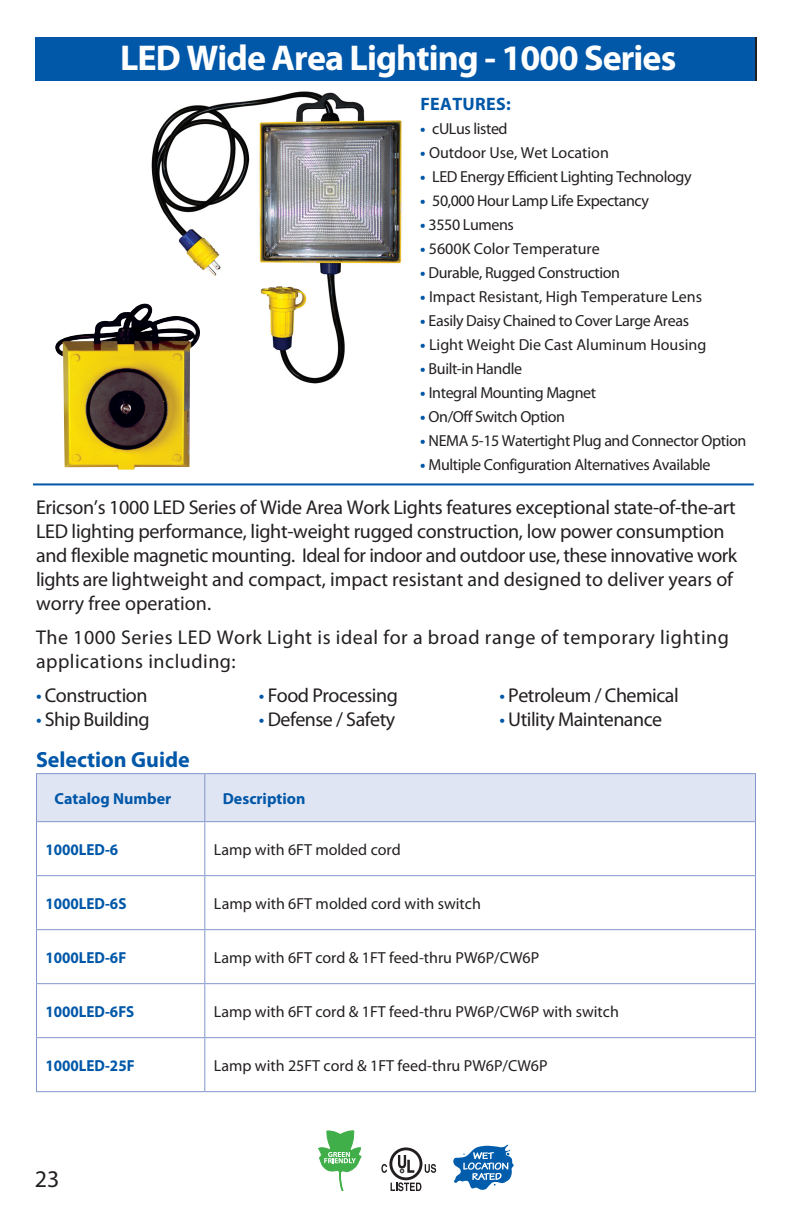
<style>
.page{position:relative;width:792px;height:1224px;background:#fff}
.page>*{position:absolute;margin:0;border:0;box-sizing:border-box;transform-origin:0 0}
.t1{font:700 40px "Myriad Pro";color:#fff}
.t2{font:700 36px "Myriad Pro";letter-spacing:-.025em;color:#fff}
.t3{font:24px "Myriad Pro";color:#231f20}
.t4{font:700 22px "Myriad Pro";color:#0157a8}
.t5{font:20px/24px "Myriad Pro";letter-spacing:-.015em;color:#231f20}
.t6{font:20px/24px "Myriad Pro";letter-spacing:.025em;color:#231f20}
.t7{font:700 18px "Myriad Pro";letter-spacing:.02em;color:#0157a8}
.t8{font:16px "Myriad Pro";letter-spacing:-.025em;color:#231f20}
.t9{font:16px "Myriad Pro";color:#231f20}
.t10{font:700 16px "Myriad Pro";color:#0157a8;scale:.94 1}
.t11{font:700 16px "Myriad Pro";color:#0157a8}
.s1{font-weight:700;color:#0157a8}
.s2{color:#0157a8}
</style>
<div class="page">
<div style="left:36px;top:37px;width:719px;height:43px;background:#0157a8"></div>
<hr style="left:33px;top:483px;width:721px;height:2px;background:#0157a8">
<svg style="left:318px;top:1130px;width:43px;height:61px"></svg>
<svg style="left:453px;top:1145px;width:61px;height:45px"></svg>
<svg style="left:381px;top:1147px;width:55px;height:44px"></svg>
<img style="left:151px;top:91px;width:251px;height:293px">
<img style="left:55px;top:304px;width:146px;height:166px">
<div style="left:37px;top:774px;width:718px;height:47px;background:#e0e5f3"></div>
<svg style="left:37px;top:822px;width:718px;height:269px"></svg>
<hr style="left:36px;top:773px;width:169px;height:1px;background:#8295cb">
<hr style="left:36px;top:774px;width:1px;height:47px;background:#8295cb">
<hr style="left:205px;top:773px;width:551px;height:1px;background:#8295cb">
<hr style="left:204px;top:774px;width:1px;height:47px;background:#8295cb">
<hr style="left:755px;top:774px;width:1px;height:47px;background:#8295cb">
<hr style="left:36px;top:821px;width:169px;height:1px;background:#8295cb">
<hr style="left:36px;top:822px;width:1px;height:53px;background:#8295cb">
<hr style="left:205px;top:821px;width:551px;height:1px;background:#8295cb">
<hr style="left:204px;top:822px;width:1px;height:53px;background:#8295cb">
<hr style="left:755px;top:822px;width:1px;height:53px;background:#8295cb">
<hr style="left:36px;top:875px;width:169px;height:1px;background:#8295cb">
<hr style="left:36px;top:876px;width:1px;height:53px;background:#8295cb">
<hr style="left:205px;top:875px;width:551px;height:1px;background:#8295cb">
<hr style="left:204px;top:876px;width:1px;height:53px;background:#8295cb">
<hr style="left:755px;top:876px;width:1px;height:53px;background:#8295cb">
<hr style="left:36px;top:929px;width:169px;height:1px;background:#8295cb">
<hr style="left:36px;top:930px;width:1px;height:53px;background:#8295cb">
<hr style="left:205px;top:929px;width:551px;height:1px;background:#8295cb">
<hr style="left:204px;top:930px;width:1px;height:53px;background:#8295cb">
<hr style="left:755px;top:930px;width:1px;height:53px;background:#8295cb">
<hr style="left:36px;top:983px;width:169px;height:1px;background:#8295cb">
<hr style="left:36px;top:984px;width:1px;height:53px;background:#8295cb">
<hr style="left:205px;top:983px;width:551px;height:1px;background:#8295cb">
<hr style="left:204px;top:984px;width:1px;height:53px;background:#8295cb">
<hr style="left:755px;top:984px;width:1px;height:53px;background:#8295cb">
<hr style="left:36px;top:1037px;width:169px;height:1px;background:#8295cb">
<hr style="left:36px;top:1038px;width:1px;height:53px;background:#8295cb">
<hr style="left:205px;top:1037px;width:551px;height:1px;background:#8295cb">
<hr style="left:204px;top:1038px;width:1px;height:53px;background:#8295cb">
<hr style="left:755px;top:1038px;width:1px;height:53px;background:#8295cb">
<hr style="left:36px;top:1091px;width:169px;height:1px;background:#8295cb">
<hr style="left:205px;top:1091px;width:551px;height:1px;background:#8295cb">
<h2 class="t2" style="left:120px;top:34px;width:558px">LED Wide Area Lighting - 1000 Series</h2>
<h1 class="t1" style="left:357px;top:33px;width:81px">Text</h1>
<p class="t7" style="left:420px;top:92px;width:92px">FEATURES:</p>
<p class="t8" style="left:420px;top:118px;width:89px"><span class="s1">•</span> cULus listed</p>
<p class="t9" style="left:420px;top:142px;width:190px"><span class="s1">•</span> Outdoor Use, Wet Location</p>
<p class="t8" style="left:420px;top:166px;width:273px"><span class="s1">•</span> LED Energy Efficient Lighting Technology</p>
<p class="t8" style="left:420px;top:190px;width:230px"><span class="s1">•</span> 50,000 Hour Lamp Life Expectancy</p>
<p class="t8" style="left:420px;top:214px;width:95px"><span class="s1">•</span> 3550 Lumens</p>
<p class="t9" style="left:420px;top:238px;width:181px"><span class="s1">•</span> 5600K Color Temperature</p>
<p class="t8" style="left:420px;top:262px;width:201px"><span class="s1">•</span> Durable, Rugged Construction</p>
<p class="t9" style="left:420px;top:286px;width:283px"><span class="s1">•</span> Impact Resistant, High Temperature Lens</p>
<p class="t8" style="left:420px;top:310px;width:270px"><span class="s1">•</span> Easily Daisy Chained to Cover Large Areas</p>
<p class="t9" style="left:420px;top:334px;width:288px"><span class="s1">•</span> Light Weight Die Cast Aluminum Housing</p>
<p class="t8" style="left:420px;top:358px;width:103px"><span class="s1">•</span> Built-in Handle</p>
<p class="t8" style="left:420px;top:382px;width:177px"><span class="s1">•</span> Integral Mounting Magnet</p>
<p class="t8" style="left:420px;top:406px;width:146px"><span class="s1">•</span> On/Off Switch Option</p>
<p class="t8" style="left:420px;top:430px;width:328px"><span class="s1">•</span> NEMA 5-15 Watertight Plug and Connector Option</p>
<p class="t8" style="left:420px;top:454px;width:292px"><span class="s1">•</span> Multiple Configuration Alternatives Available</p>
<p class="t5" style="left:36px;top:494px;width:703px">Ericson’s 1000 LED Series of Wide Area Work Lights features exceptional state-of-the-art LED lighting performance, light-weight rugged construction, low power consumption and flexible magnetic mounting. Ideal for indoor and outdoor use, these innovative work lights are lightweight and compact, impact resistant and designed to deliver years of worry free operation.</p>
<p class="t6" style="left:36px;top:624px;width:695px">The 1000 Series LED Work Light is ideal for a broad range of temporary lighting applications including:</p>
<p class="t5" style="left:36px;top:682px;width:113px"><span class="s2">•</span> Construction</p>
<p class="t5" style="left:259px;top:682px;width:141px"><span class="s2">•</span> Food Processing</p>
<p class="t5" style="left:499px;top:682px;width:181px"><span class="s2">•</span> Petroleum / Chemical</p>
<p class="t5" style="left:36px;top:706px;width:115px"><span class="s2">•</span> Ship Building</p>
<p class="t5" style="left:259px;top:706px;width:138px"><span class="s2">•</span> Defense / Safety</p>
<p class="t5" style="left:499px;top:706px;width:164px"><span class="s2">•</span> Utility Maintenance</p>
<p class="t4" style="left:36px;top:745px;width:155px">Selection Guide</p>
<p class="t11" style="left:54px;top:788px;width:118px">Catalog Number</p>
<p class="t11" style="left:223px;top:788px;width:84px">Description</p>
<p class="t10" style="left:46px;top:839px;width:79px">1000LED-6</p>
<p class="t9" style="left:214px;top:839px;width:189px">Lamp with 6FT molded cord</p>
<p class="t10" style="left:46px;top:893px;width:88px">1000LED-6S</p>
<p class="t9" style="left:214px;top:893px;width:268px">Lamp with 6FT molded cord with switch</p>
<p class="t10" style="left:46px;top:947px;width:87px">1000LED-6F</p>
<p class="t9" style="left:214px;top:947px;width:327px">Lamp with 6FT cord &amp; 1FT feed-thru PW6P/CW6P</p>
<p class="t10" style="left:46px;top:1001px;width:96px">1000LED-6FS</p>
<p class="t9" style="left:214px;top:1001px;width:407px">Lamp with 6FT cord &amp; 1FT feed-thru PW6P/CW6P with switch</p>
<p class="t10" style="left:46px;top:1055px;width:96px">1000LED-25F</p>
<p class="t9" style="left:214px;top:1055px;width:335px">Lamp with 25FT cord &amp; 1FT feed-thru PW6P/CW6P</p>
<p class="t3" style="left:35px;top:1164px;width:26px">23</p>
</div>
